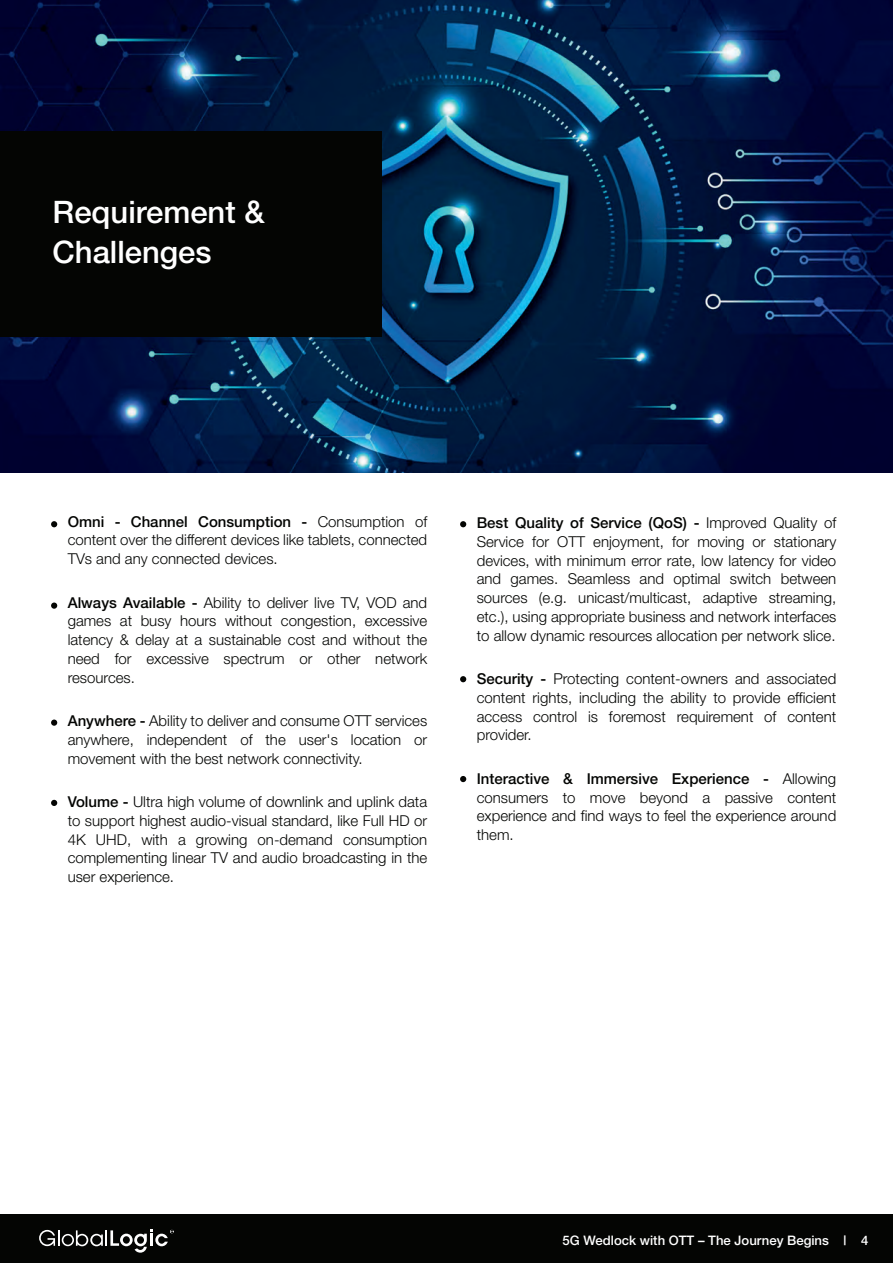
<style>
.page{position:relative;width:893px;height:1263px;background:#fff}
.page>*{position:absolute;margin:0;border:0;box-sizing:border-box;transform-origin:0 0}
.t1{font:500 31.05px/40.5px "Helvetica Neue";color:#fff}
.t2{font:300 15px/18.8px "Helvetica Neue";color:#040503;text-align:justify}
.t3{font:500 13.2px "Helvetica Neue";color:#fff}
.s1{font-weight:500}
</style>
<div class="page">
<img style="left:0;top:0;width:893px;height:473px">
<div style="left:0;top:131px;width:381px;height:206px;background:#040503"></div>
<div style="left:0;top:1215px;width:893px;height:48px;background:#040503"></div>
<svg style="left:39px;top:1229px;width:135px;height:24px"></svg>
<svg style="left:51px;top:521px;width:6px;height:6px"></svg>
<div style="left:51px;top:602px;width:6px;height:7px;background:#040503;border-radius:50%"></div>
<div style="left:51px;top:719px;width:6px;height:7px;background:#040503;border-radius:50%"></div>
<svg style="left:51px;top:800px;width:6px;height:6px"></svg>
<svg style="left:460px;top:521px;width:6px;height:6px"></svg>
<svg style="left:460px;top:676px;width:6px;height:6px"></svg>
<svg style="left:460px;top:776px;width:6px;height:6px"></svg>
<h1 class="t1" style="left:53px;top:191px;width:213px">Requirement &amp;<br>Challenges</h1>
<p class="t2" style="left:68px;top:512px;width:361px"><span class="s1">Omni - Channel Consumption -</span> Consumption of content over the different devices like tablets, connected TVs and any connected devices.</p>
<p class="t2" style="left:68px;top:593px;width:361px"><span class="s1">Always Available -</span> Ability to deliver live TV, VOD and games at busy hours without congestion, excessive latency &amp; delay at a sustainable cost and without the need for excessive spectrum or other network resources.</p>
<p class="t2" style="left:68px;top:711px;width:361px"><span class="s1">Anywhere -</span> Ability to deliver and consume OTT services anywhere, independent of the user's location or movement with the best network connectivity.</p>
<p class="t2" style="left:68px;top:792px;width:361px"><span class="s1">Volume -</span> Ultra high volume of downlink and uplink data to support highest audio-visual standard, like Full HD or 4K UHD, with a growing on-demand consumption complementing linear TV and audio broadcasting in the user experience.</p>
<p class="t2" style="left:477px;top:513px;width:361px"><span class="s1">Best Quality of Service (QoS) -</span> Improved Quality of Service for OTT enjoyment, for moving or stationary devices, with minimum error rate, low latency for video and games. Seamless and optimal switch between sources (e.g. unicast/multicast, adaptive streaming, etc.), using appropriate business and network interfaces to allow dynamic resources allocation per network slice.</p>
<p class="t2" style="left:477px;top:669px;width:361px"><span class="s1">Security -</span> Protecting content-owners and associated content rights, including the ability to provide efficient access control is foremost requirement of content provider.</p>
<p class="t2" style="left:477px;top:769px;width:361px"><span class="s1">Interactive &amp; Immersive Experience -</span> Allowing consumers to move beyond a passive content experience and find ways to feel the experience around them.</p>
<p class="t3" style="left:563px;top:1232px;width:307px">5G Wedlock with OTT – The Journey Begins | 4</p>
</div>
